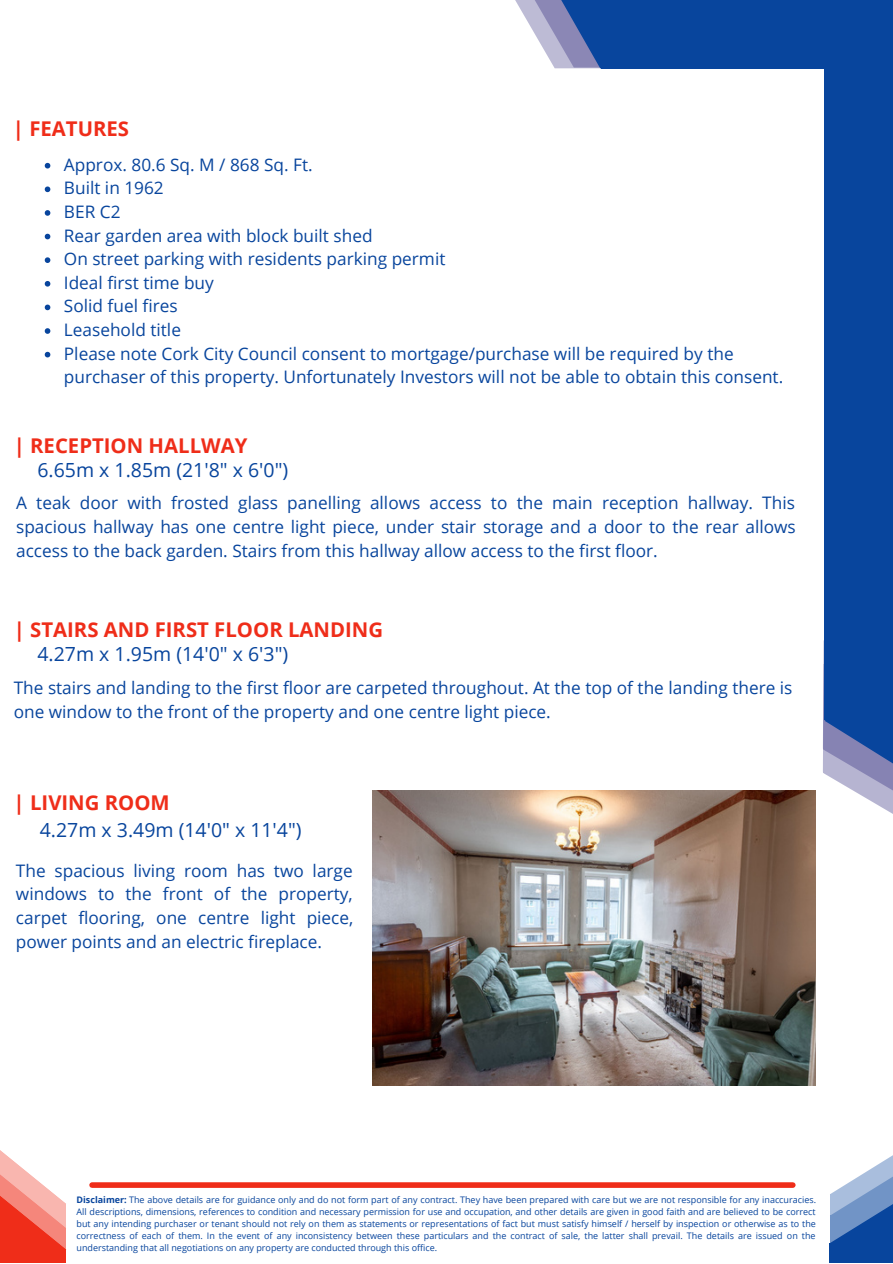
<style>
.page{position:relative;width:893px;height:1264px;background:#fff}
.page>*{position:absolute;margin:0;border:0;box-sizing:border-box;transform-origin:0 0}
.t1{font:700 20.25px "Open Sans";color:#ef2d19}
.t2{font:19.5px "Open Sans";color:#08459d}
.t3{font:17.25px/23.5px "Open Sans";color:#08459d;text-align:justify}
.t4{font:9px/12px "Open Sans";color:#08459d;text-align:justify}
.s1{font-weight:700}
</style>
<div class="page">
<div style="left:601px;top:0;width:291px;height:69px;background:#08459d"></div>
<div style="left:824px;top:1px;width:68px;height:719px;background:#08459d"></div>
<svg style="left:515px;top:0;width:86px;height:69px"></svg>
<svg style="left:776px;top:640px;width:116px;height:215px"></svg>
<div style="left:92px;top:1182px;width:700px;height:5px;background:#ef2d19"></div>
<svg style="left:829px;top:1156px;width:63px;height:106px"></svg>
<svg style="left:0;top:1150px;width:66px;height:112px"></svg>
<svg style="left:45px;top:163px;width:5px;height:5px"></svg>
<svg style="left:45px;top:186px;width:5px;height:6px"></svg>
<svg style="left:45px;top:210px;width:5px;height:6px"></svg>
<svg style="left:45px;top:234px;width:5px;height:5px"></svg>
<svg style="left:45px;top:257px;width:5px;height:6px"></svg>
<svg style="left:45px;top:281px;width:5px;height:5px"></svg>
<svg style="left:45px;top:304px;width:5px;height:6px"></svg>
<svg style="left:45px;top:328px;width:5px;height:6px"></svg>
<svg style="left:45px;top:352px;width:5px;height:5px"></svg>
<img style="left:373px;top:791px;width:442px;height:294px">
<p class="t1" style="left:13px;top:114px;width:118px">| FEATURES</p>
<p class="t3" style="left:64px;top:152px;width:720px;text-align:left">Approx. 80.6 Sq. M / 868 Sq. Ft.<br>Built in 1962<br>BER C2<br>Rear garden area with block built shed<br>On street parking with residents parking permit<br>Ideal first time buy<br>Solid fuel fires<br>Leasehold title<br>Please note Cork City Council consent to mortgage/purchase will be required by the purchaser of this property. Unfortunately Investors will not be able to obtain this consent.</p>
<p class="t1" style="left:14px;top:431px;width:235px">| RECEPTION HALLWAY</p>
<p class="t2" style="left:37px;top:456px;width:252px">6.65m x 1.85m (21'8" x 6'0")</p>
<p class="t3" style="left:16px;top:491px;width:781px">A teak door with frosted glass panelling allows access to the main reception hallway. This spacious hallway has one centre light piece, under stair storage and a door to the rear allows access to the back garden. Stairs from this hallway allow access to the first floor.</p>
<p class="t1" style="left:14px;top:615px;width:371px">| STAIRS AND FIRST FLOOR LANDING</p>
<p class="t2" style="left:37px;top:640px;width:252px">4.27m x 1.95m (14'0" x 6'3")</p>
<p class="t3" style="left:14px;top:675px;width:780px">The stairs and landing to the first floor are carpeted throughout. At the top of the landing there is one window to the front of the property and one centre light piece.</p>
<p class="t1" style="left:14px;top:788px;width:158px">| LIVING ROOM</p>
<p class="t2" style="left:40px;top:815px;width:263px">4.27m x 3.49m (14'0" x 11'4")</p>
<p class="t3" style="left:16px;top:858px;width:339px">The spacious living room has two large windows to the front of the property, carpet flooring, one centre light piece, power points and an electric fireplace.</p>
<p class="t4" style="left:77px;top:1193px;width:741px"><span class="s1">Disclaimer:</span> The above details are for guidance only and do not form part of any contract. They have been prepared with care but we are not responsible for any inaccuracies.<br>All descriptions, dimensions, references to condition and necessary permission for use and occupation, and other details are given in good faith and are believed to be correct but any intending purchaser or tenant should not rely on them as statements or representations of fact but must satisfy himself / herself by inspection or otherwise as to the correctness of each of them. In the event of any inconsistency between these particulars and the contract of sale, the latter shall prevail. The details are issued on the understanding that all negotiations on any property are conducted through this office.</p>
</div>
